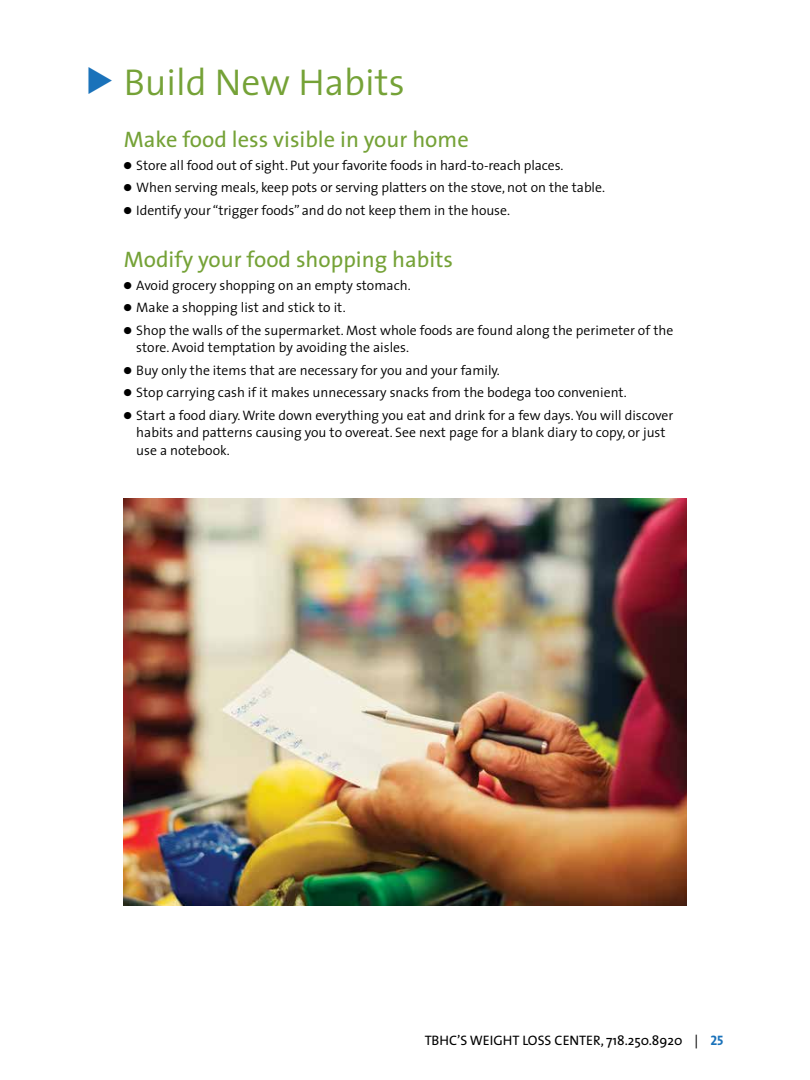
<style>
.page{position:relative;width:810px;height:1080px;background:#fff}
.page>*{position:absolute;margin:0;border:0;box-sizing:border-box;transform-origin:0 0}
.t1{font:300 37.5px "The Sans";color:#75a237}
.t2{font:22.5px "The Sans";color:#75a237}
.t3{font:300 13.75px/17.5px "The Sans";color:#000}
.t4{font:13.75px "The Sans";color:#000}
.s1{font-family:"Pictograph One";font-weight:400;color:#1a72ba}
.s2{font-family:"The Sans Bold Caps";color:#1a72ba}
</style>
<div class="page">
<img style="left:124px;top:499px;width:562px;height:407px">
<h1 class="t1" style="left:87px;top:51px;width:319px"><span class="s1">&gt;</span> Build New Habits</h1>
<h2 class="t2" style="left:124px;top:121px;width:347px">Make food less visible in your home</h2>
<p class="t3" style="left:124px;top:156px;width:441px">● Store all food out of sight. Put your favorite foods in hard-to-reach places.</p>
<p class="t3" style="left:124px;top:179px;width:483px">● When serving meals, keep pots or serving platters on the stove, not on the table.</p>
<p class="t3" style="left:124px;top:201px;width:388px">● Identify your “trigger foods” and do not keep them in the house.</p>
<h2 class="t2" style="left:124px;top:241px;width:331px">Modify your food shopping habits</h2>
<p class="t3" style="left:124px;top:276px;width:288px">● Avoid grocery shopping on an empty stomach.</p>
<p class="t3" style="left:124px;top:299px;width:223px">● Make a shopping list and stick to it.</p>
<p class="t3" style="left:136px;top:321px;width:539px;text-indent:-13px">● Shop the walls of the supermarket. Most whole foods are found along the perimeter of the store. Avoid temptation by avoiding the aisles.</p>
<p class="t3" style="left:124px;top:361px;width:378px">● Buy only the items that are necessary for you and your family.</p>
<p class="t3" style="left:124px;top:384px;width:505px">● Stop carrying cash if it makes unnecessary snacks from the bodega too convenient.</p>
<p class="t3" style="left:136px;top:406px;width:538px;text-indent:-13px">● Start a food diary. Write down everything you eat and drink for a few days. You will discover habits and patterns causing you to overeat. See next page for a blank diary to copy, or just use a notebook.</p>
<p class="t4" style="left:425px;top:1029px;width:300px">TBHC’S WEIGHT LOSS CENTER, 718.250.8920 | <span class="s2">25</span></p>
</div>
